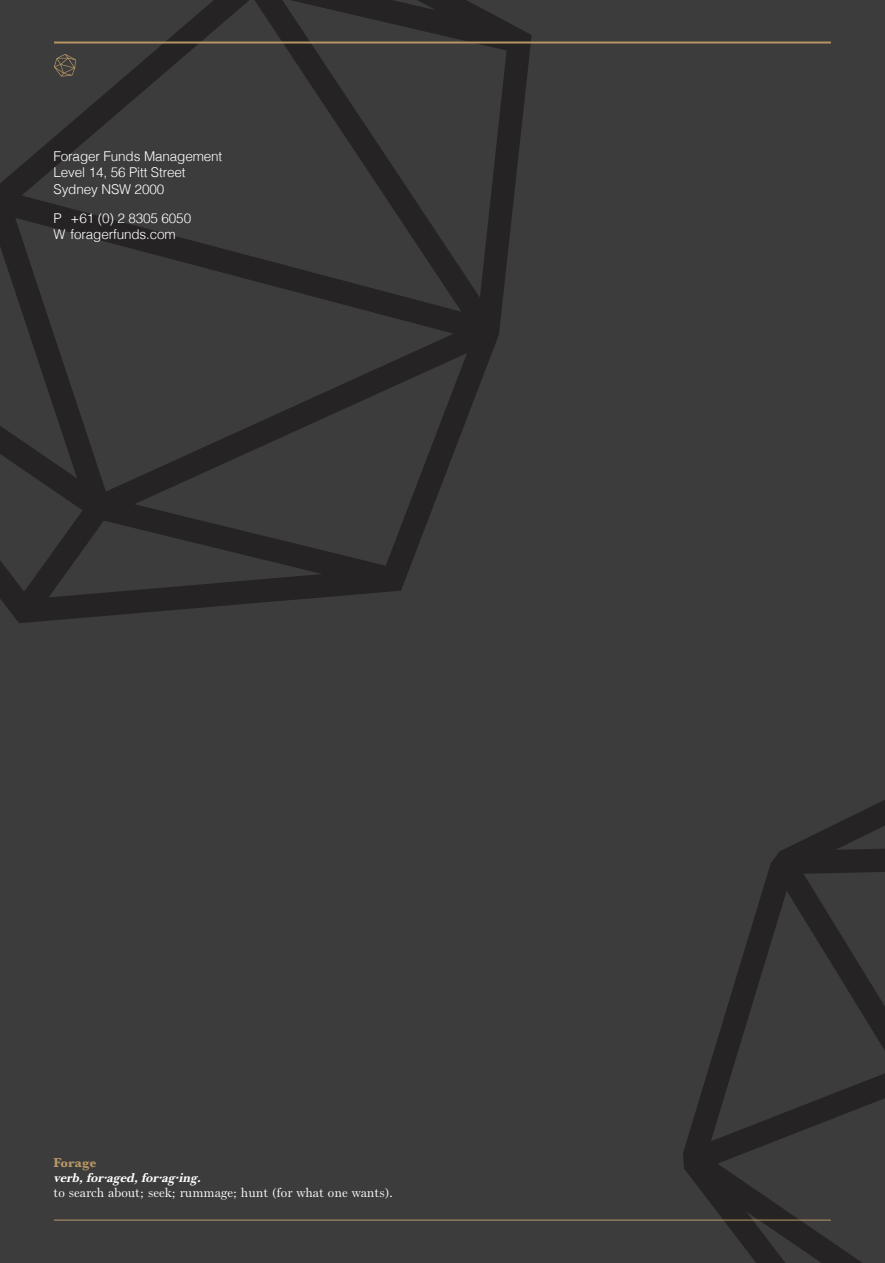
<style>
.page{position:relative;width:885px;height:1263px;background:#fff}
.page>*{position:absolute;margin:0;border:0;box-sizing:border-box;transform-origin:0 0}
.t1{font:300 13.5px/16.5px "Helvetica";letter-spacing:-.01em;color:#fff}
.t2{font:700 13.5px "Baskerville";color:#b99764}
.t3{font:12.75px "Bruce Old Style BT";color:#fff}
.t4{font:italic 700 12.75px "Baskerville BT";color:#fff}
</style>
<div class="page">
<div style="left:0;top:0;width:884px;height:1263px;background:#3c3c3d"></div>
<svg style="left:0;top:0;width:531px;height:623px"></svg>
<svg style="left:682px;top:800px;width:202px;height:463px"></svg>
<hr style="left:54px;top:1220px;width:776px;height:1px;background:#b99764">
<hr style="left:54px;top:42px;width:776px;height:1px;background:#b99764">
<svg style="left:54px;top:54px;width:22px;height:23px"></svg>
<p class="t1" style="left:54px;top:147px;width:170px">Forager Funds Management<br>Level 14, 56 Pitt Street<br>Sydney NSW 2000</p>
<p class="t1" style="left:54px;top:209px;width:139px">P +61 (0) 2 8305 6050<br>W foragerfunds.com</p>
<p class="t2" style="left:54px;top:1153px;width:44px">Forage</p>
<p class="t4" style="left:54px;top:1169px;width:152px">verb,for·aged,for·ag·ing.</p>
<p class="t3" style="left:54px;top:1185px;width:341px">to search about; seek; rummage; hunt (for what one wants).</p>
</div>
